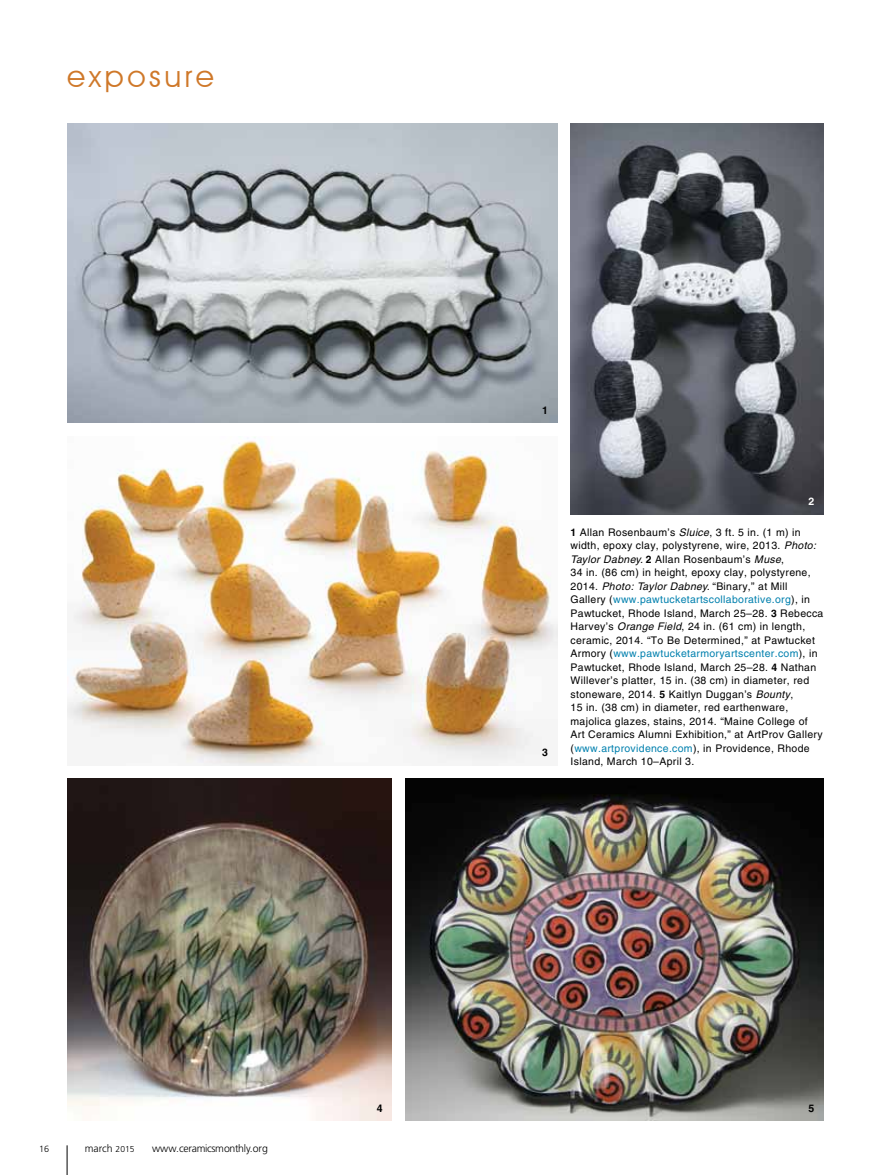
<style>
.page{position:relative;width:891px;height:1175px;background:#fff}
.page>*{position:absolute;margin:0;border:0;box-sizing:border-box;transform-origin:0 0}
.t1{font:30px "Avant Garde IT Cby BT";letter-spacing:.12em;color:#cf7829}
.t2{font:10.5px/13.5px "Helvetica";letter-spacing:.03em;color:#000}
.t3{font:300 10.5px "Frutiger";letter-spacing:-.025em;color:#000}
.t4{font:700 10.5px "Helvetica";color:#000}
.t5{font:700 10.5px "Helvetica";color:#fff}
.t6{font:300 9px "Frutiger";color:#000}
.s1{font-size:8.55px}
.s2{font-weight:700;font-size:10.35px}
.s3{font-style:italic}
.s4{color:#0080ae}
.s5{font-size:10.35px}
</style>
<div class="page">
<svg style="left:67px;top:1145px;width:1px;height:29px"></svg>
<img style="left:68px;top:123px;width:489px;height:299px">
<img style="left:68px;top:437px;width:489px;height:328px">
<img style="left:68px;top:778px;width:324px;height:342px">
<img style="left:405px;top:778px;width:419px;height:342px">
<img style="left:571px;top:123px;width:253px;height:391px">
<h1 class="t1" style="left:67px;top:58px;width:148px">exposure</h1>
<p class="t6" style="left:39px;top:1143px;width:12px">16</p>
<p class="t3" style="left:85px;top:1142px;width:51px">march <span class="s1">2015</span></p>
<p class="t3" style="left:152px;top:1142px;width:117px">www.ceramicsmonthly.org</p>
<p class="t4" style="left:377px;top:1101px;width:7px">4</p>
<p class="t4" style="left:542px;top:403px;width:7px">1</p>
<p class="t4" style="left:542px;top:746px;width:7px">3</p>
<p class="t5" style="left:809px;top:495px;width:7px">2</p>
<p class="t2" style="left:571px;top:525px;width:254px"><span class="s2">1</span> Allan Rosenbaum’s <span class="s3">Sluice</span>, 3 ft. 5 in. (1 m) in width, epoxy clay, polystyrene, wire, 2013. <span class="s3">Photo:<br>Taylor Dabney.</span> <span class="s2">2</span> Allan Rosenbaum’s <span class="s3">Muse</span>,<br>34 in. (86 cm) in height, epoxy clay, polystyrene, 2014. <span class="s3">Photo: Taylor Dabney.</span> “Binary,” at Mill Gallery (<span class="s4">www.pawtucketartscollaborative.org</span>), in Pawtucket, Rhode Island, March 25–28. <span class="s2">3</span> Rebecca Harvey’s <span class="s3">Orange Field</span>, 24 in. (61 cm) in length, ceramic, 2014. “To Be Determined,” at Pawtucket Armory (<span class="s4">www.pawtucketarmoryartscenter.com</span>), in Pawtucket, Rhode Island, March 25–28<span class="s5">.</span> <span class="s2">4</span> Nathan Willever’s platter, 15 in. (38 cm) in diameter, red stoneware, 2014. <span class="s2">5</span> Kaitlyn Duggan’s <span class="s3">Bounty</span>,<br>15 in. (38 cm) in diameter, red earthenware, majolica glazes, stains, 2014. “Maine College of Art Ceramics Alumni Exhibition,” at ArtProv Gallery (<span class="s4">www.artprovidence.com</span>), in Providence, Rhode Island, March 10–April 3.</p>
<p class="t4" style="left:809px;top:1101px;width:7px">5</p>
</div>
